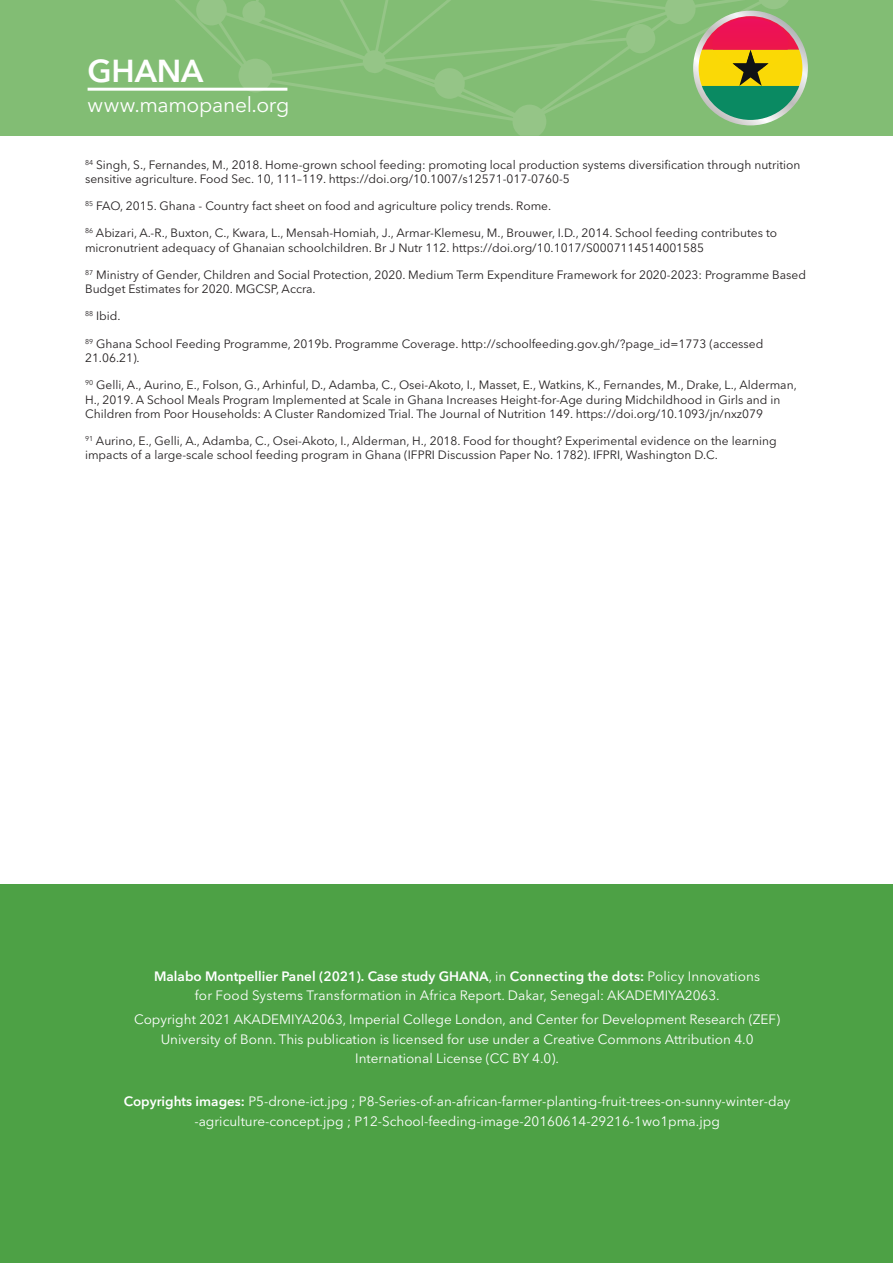
<style>
.page{position:relative;width:893px;height:1263px;background:#fff}
.page>*{position:absolute;margin:0;border:0;box-sizing:border-box;transform-origin:0 0}
.t1{font:600 31.5px "Avenir Next LT Pro";letter-spacing:-.005em;color:#fff}
.t2{font:21px "Avenir Next LT Pro";letter-spacing:-.015em;color:#fff}
.t3{font:13.5px/19.5px "Avenir Next LT Pro";color:#fff;text-align:center}
.t4{font:12px/14.4px "Avenir Next LT Pro";color:#231f20}
.s1{font-weight:600}
</style>
<div class="page">
<div style="left:0;top:0;width:893px;height:136px;background:#82bd74"></div>
<svg style="left:175px;top:0;width:613px;height:136px"></svg>
<hr style="left:88px;top:88px;width:199px;height:3px;background:#fff">
<div style="left:0;top:884px;width:893px;height:379px;background:#4da145"></div>
<svg style="left:693px;top:11px;width:115px;height:114px"></svg>
<img style="left:712px;top:19px;width:76px;height:49px">
<img style="left:733px;top:50px;width:36px;height:20px">
<h1 class="t1" style="left:88px;top:52px;width:117px">GHANA</h1>
<h2 class="t2" style="left:88px;top:92px;width:203px">www.mamopanel.org</h2>
<p class="t4" style="left:85px;top:157px;width:717px"><sup>84</sup> Singh, S., Fernandes, M., 2018. Home-grown school feeding: promoting local production systems diversification through nutrition sensitive agriculture. Food Sec. 10, 111–119. https://doi.org/10.1007/s12571-017-0760-5</p>
<p class="t4" style="left:85px;top:199px;width:468px"><sup>85</sup> FAO, 2015. Ghana - Country fact sheet on food and agriculture policy trends. Rome.</p>
<p class="t4" style="left:85px;top:226px;width:694px"><sup>86</sup> Abizari, A.-R., Buxton, C., Kwara, L., Mensah-Homiah, J., Armar-Klemesu, M., Brouwer, I.D., 2014. School feeding contributes to micronutrient adequacy of Ghanaian schoolchildren. Br J Nutr 112. https://doi.org/10.1017/S0007114514001585</p>
<p class="t4" style="left:85px;top:267px;width:723px"><sup>87</sup> Ministry of Gender, Children and Social Protection, 2020. Medium Term Expenditure Framework for 2020-2023: Programme Based<br>Budget Estimates for 2020. MGCSP, Accra.</p>
<p class="t4" style="left:85px;top:309px;width:37px"><sup>88</sup> Ibid.</p>
<p class="t4" style="left:85px;top:336px;width:680px"><sup>89</sup> Ghana School Feeding Programme, 2019b. Programme Coverage. http://schoolfeeding.gov.gh/?page_id=1773 (accessed<br>21.06.21).</p>
<p class="t4" style="left:85px;top:378px;width:713px"><sup>90</sup> Gelli, A., Aurino, E., Folson, G., Arhinful, D., Adamba, C., Osei-Akoto, I., Masset, E., Watkins, K., Fernandes, M., Drake, L., Alderman,<br>H., 2019. A School Meals Program Implemented at Scale in Ghana Increases Height-for-Age during Midchildhood in Girls and in<br>Children from Poor Households: A Cluster Randomized Trial. The Journal of Nutrition 149. https://doi.org/10.1093/jn/nxz079</p>
<p class="t4" style="left:85px;top:434px;width:693px"><sup>91</sup> Aurino, E., Gelli, A., Adamba, C., Osei-Akoto, I., Alderman, H., 2018. Food for thought? Experimental evidence on the learning impacts of a large-scale school feeding program in Ghana (IFPRI Discussion Paper No. 1782). IFPRI, Washington D.C.</p>
<p class="t3" style="left:154px;top:966px;width:607px"><span class="s1">Malabo Montpellier Panel (2021). Case study GHANA</span>, in <span class="s1">Connecting the dots:</span> Policy Innovations for Food Systems Transformation in Africa Report. Dakar, Senegal: AKADEMIYA2063.</p>
<p class="t3" style="left:134px;top:1009px;width:647px">Copyright 2021 AKADEMIYA2063, Imperial College London, and Center for Development Research (ZEF)<br>University of Bonn. This publication is licensed for use under a Creative Commons Attribution 4.0<br>International License (CC BY 4.0).</p>
<p class="t3" style="left:124px;top:1092px;width:668px"><span class="s1">Copyrights images:</span> P5-drone-ict.jpg ; P8-Series-of-an-african-farmer-planting-fruit-trees-on-sunny-winter-day -agriculture-concept.jpg ; P12-School-feeding-image-20160614-29216-1wo1pma.jpg</p>
</div>
